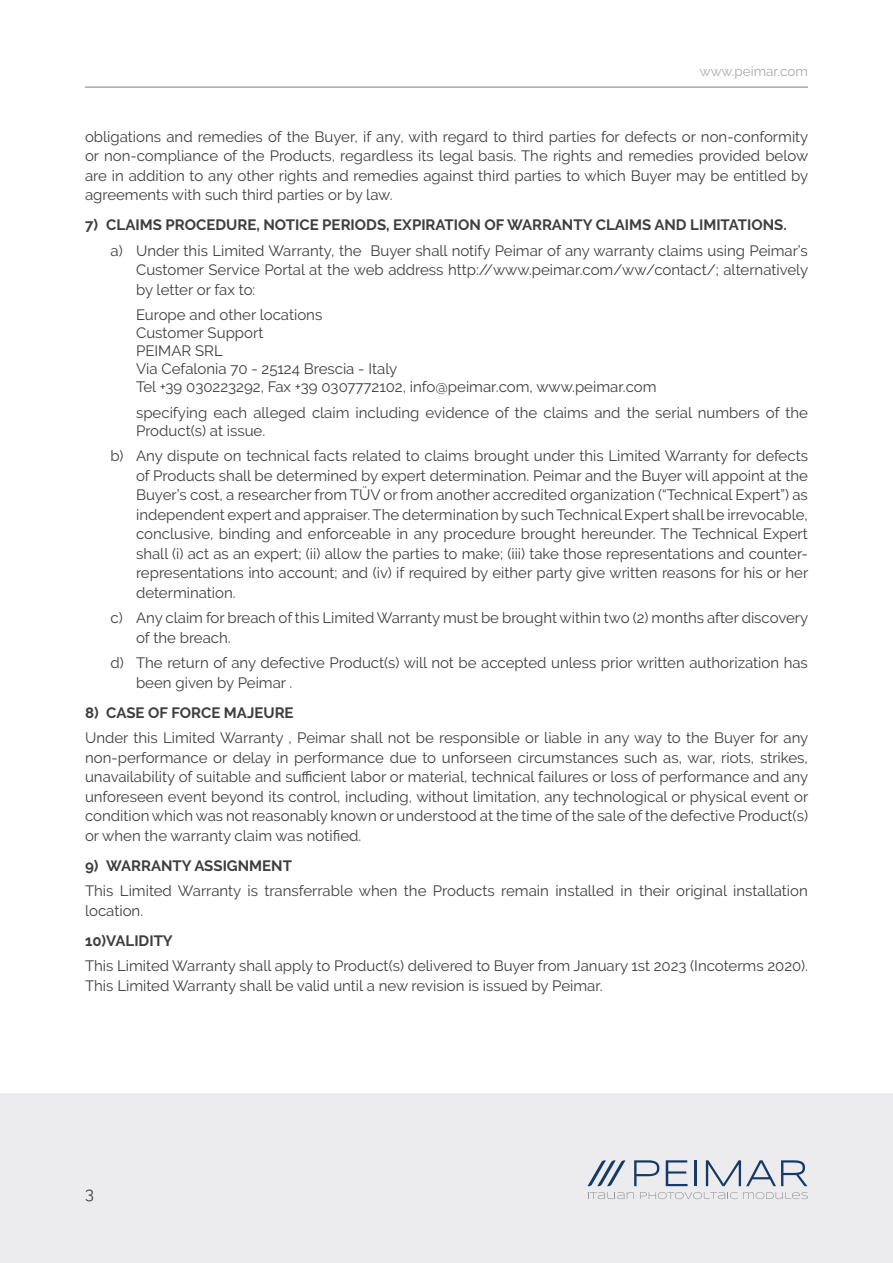
<style>
.page{position:relative;width:893px;height:1263px;background:#fff}
.page>*{position:absolute;margin:0;border:0;box-sizing:border-box;transform-origin:0 0}
.t1{font:16.5px "Raleway";color:#3e3e3f}
.Testo{font:15px/19.5px "Raleway";color:#3e3e3f;text-align:justify}
.Testo_Elenchi_1{font:15px/19.5px "Raleway";color:#3e3e3f;text-align:justify}
.Testo_Elenchi{font:15px/18px "Raleway";color:#3e3e3f}
.Capitolo{font:700 15px "Raleway";color:#3e3e3f}
.t2{font:13.5px "Raleway";color:#a8a9ad}
</style>
<div class="page">
<div style="left:0;top:1093px;width:893px;height:170px;background:#ececee"></div>
<svg style="left:634px;top:1160px;width:25px;height:26px"></svg>
<svg style="left:666px;top:1160px;width:21px;height:26px"></svg>
<hr style="left:695px;top:1160px;width:2px;height:26px;background:#143a65">
<svg style="left:706px;top:1160px;width:101px;height:26px"></svg>
<svg style="left:587px;top:1160px;width:38px;height:26px"></svg>
<svg style="left:588px;top:1192px;width:46px;height:7px"></svg>
<svg style="left:640px;top:1192px;width:97px;height:7px"></svg>
<svg style="left:743px;top:1192px;width:65px;height:7px"></svg>
<hr style="left:85px;top:86px;width:723px;height:2px;background:#a8a9ad">
<p class="t2" style="left:700px;top:64px;width:110px">www.peimar.com</p>
<p class="Testo" style="left:85px;top:127px;width:725px">obligations and remedies of the Buyer, if any, with regard to third parties for defects or non-conformity or non-compliance of the Products, regardless its legal basis. The rights and remedies provided below are in addition to any other rights and remedies against third parties to which Buyer may be entitled by agreements with such third parties or by law.</p>
<p class="Capitolo" style="left:85px;top:216px;width:703px">7) CLAIMS PROCEDURE, NOTICE PERIODS, EXPIRATION OF WARRANTY CLAIMS AND LIMITATIONS.</p>
<p class="Testo_Elenchi_1" style="left:136px;top:241px;width:674px;text-indent:-26px">a) Under this Limited Warranty, the Buyer shall notify Peimar of any warranty claims using Peimar’s Customer Service Portal at the web address http://www.peimar.com/ww/contact/; alternatively by letter or fax to:</p>
<p class="Testo_Elenchi" style="left:136px;top:306px;width:188px">Europe and other locations</p>
<p class="Testo_Elenchi" style="left:136px;top:324px;width:129px">Customer Support</p>
<p class="Testo_Elenchi" style="left:136px;top:342px;width:88px">PEIMAR SRL</p>
<p class="Testo_Elenchi" style="left:136px;top:360px;width:263px">Via Cefalonia 70 - 25124 Brescia - Italy</p>
<p class="Testo_Elenchi" style="left:136px;top:378px;width:522px">Tel +39 030223292, Fax +39 0307772102, info@peimar.com, www.peimar.com</p>
<p class="Testo_Elenchi" style="left:136px;top:403px;width:673px">specifying each alleged claim including evidence of the claims and the serial numbers of the<br>Product(s) at issue.</p>
<p class="Testo_Elenchi_1" style="left:136px;top:446px;width:674px;text-indent:-26px">b) Any dispute on technical facts related to claims brought under this Limited Warranty for defects of Products shall be determined by expert determination. Peimar and the Buyer will appoint at the Buyer’s cost, a researcher from TÜV or from another accredited organization (“Technical Expert”) as independent expert and appraiser. The determination by such Technical Expert shall be irrevocable, conclusive, binding and enforceable in any procedure brought hereunder. The Technical Expert shall (i) act as an expert; (ii) allow the parties to make; (iii) take those representations and counter&shy;representations into account; and (iv) if required by either party give written reasons for his or her determination.</p>
<p class="Testo_Elenchi_1" style="left:136px;top:608px;width:674px;text-indent:-26px">c) Any claim for breach of this Limited Warranty must be brought within two (2) months after discovery of the breach.</p>
<p class="Testo_Elenchi_1" style="left:136px;top:653px;width:673px;text-indent:-26px">d) The return of any defective Product(s) will not be accepted unless prior written authorization has been given by Peimar .</p>
<p class="Capitolo" style="left:85px;top:704px;width:210px">8) CASE OF FORCE MAJEURE</p>
<p class="Testo" style="left:85px;top:728px;width:725px">Under this Limited Warranty , Peimar shall not be responsible or liable in any way to the Buyer for any non-performance or delay in performance due to unforseen circumstances such as, war, riots, strikes, unavailability of suitable and sufficient labor or material, technical failures or loss of performance and any unforeseen event beyond its control, including, without limitation, any technological or physical event or condition which was not reasonably known or understood at the time of the sale of the defective Product(s) or when the warranty claim was notified.</p>
<p class="Capitolo" style="left:85px;top:857px;width:208px">9) WARRANTY ASSIGNMENT</p>
<p class="Testo" style="left:85px;top:881px;width:724px">This Limited Warranty is transferrable when the Products remain installed in their original installation location.</p>
<p class="Capitolo" style="left:85px;top:932px;width:89px">10)VALIDITY</p>
<p class="Testo" style="left:85px;top:956px;width:724px">This Limited Warranty shall apply to Product(s) delivered to Buyer from January 1st 2023 (Incoterms 2020).<br>This Limited Warranty shall be valid until a new revision is issued by Peimar.</p>
<p class="t1" style="left:85px;top:1184px;width:10px">3</p>
</div>
